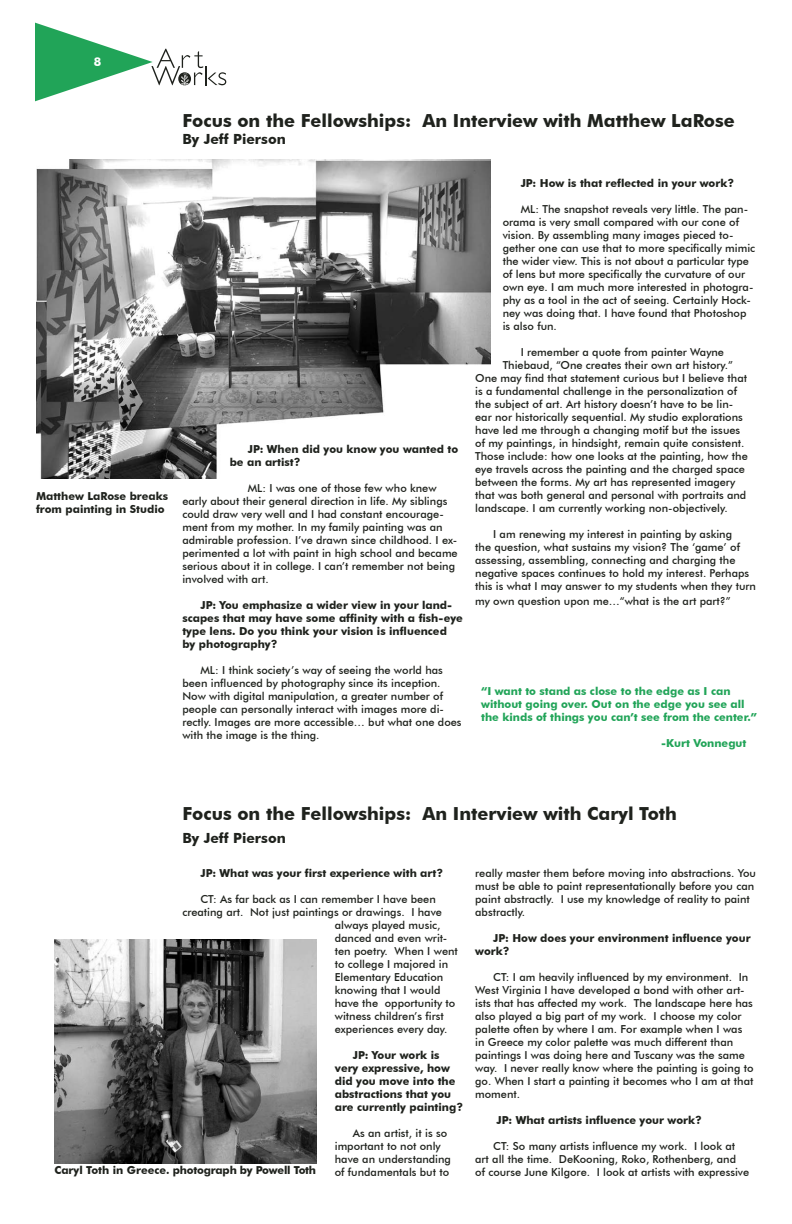
<style>
.page{position:relative;width:792px;height:1224px;background:#fff}
.page>*{position:absolute;margin:0;border:0;box-sizing:border-box;transform-origin:0 0}
.t1{font:700 18px "Futura BT";color:#1f221d}
.t2{font:700 14px "Futura BT";color:#1f221d}
.t3{font:500 11px/13px "Futura BT";color:#1f221d}
.t4{font:700 11px/13px "Futura BT";color:#1f221d}
.t5{font:700 11px/13px "Futura BT";color:#21a458}
.t6{font:700 11px "Futura BT";letter-spacing:-.02em;color:#1f221d}
</style>
<div class="page">
<svg style="left:35px;top:22px;width:191px;height:80px"></svg>
<img style="left:36px;top:159px;width:455px;height:320px">
<img style="left:55px;top:940px;width:262px;height:224px">
<p class="t4" style="left:36px;top:489px;width:134px">Matthew LaRose breaks from painting in Studio</p>
<h1 class="t1" style="left:182px;top:110px;width:554px">Focus on the Fellowships: An Interview with Matthew LaRose</h1>
<p class="t2" style="left:182px;top:131px;width:105px">By Jeff Pierson</p>
<p class="t4" style="left:230px;top:443px;width:230px;text-indent:18px">JP: When did you know you wanted to be an artist?</p>
<p class="t3" style="left:182px;top:482px;width:277px;text-indent:65px">ML: I was one of those few who knew early about their general direction in life. My siblings could draw very well and I had constant encourage&shy;ment from my mother. In my family painting was an admirable profession. I’ve drawn since childhood. I ex&shy;perimented a lot with paint in high school and became serious about it in college. I can’t remember not being involved with art.</p>
<p class="t4" style="left:182px;top:599px;width:282px;text-indent:18px">JP: You emphasize a wider view in your land&shy;scapes that may have some affinity with a fish-eye type lens. Do you think your vision is influenced<br>by photography?</p>
<p class="t3" style="left:182px;top:664px;width:281px;text-indent:18px">ML: I think society’s way of seeing the world has been influenced by photography since its inception.<br>Now with digital manipulation, a greater number of people can personally interact with images more di&shy;rectly. Images are more accessible… but what one does with the image is the thing.</p>
<p class="t4" style="left:521px;top:177px;width:215px">JP: How is that reflected in your work?</p>
<p class="t3" style="left:503px;top:203px;width:254px;text-indent:18px">ML: The snapshot reveals very little. The pan&shy;orama is very small compared with our cone of vision. By assembling many images pieced to&shy;gether one can use that to more specifically mimic the wider view. This is not about a particular type of lens but more specifically the curvature of our own eye. I am much more interested in photogra&shy;phy as a tool in the act of seeing. Certainly Hock&shy;ney was doing that. I have found that Photoshop is also fun.</p>
<p class="t3" style="left:521px;top:346px;width:205px">I remember a quote from painter Wayne</p>
<p class="t3" style="left:503px;top:359px;width:232px">Thiebaud, “One creates their own art history.”</p>
<p class="t3" style="left:475px;top:372px;width:273px">One may find that statement curious but I believe that</p>
<p class="t3" style="left:475px;top:385px;width:263px">is a fundamental challenge in the personalization of</p>
<p class="t3" style="left:475px;top:398px;width:260px">the subject of art. Art history doesn’t have to be lin-</p>
<p class="t3" style="left:475px;top:411px;width:269px">ear nor historically sequential. My studio explorations</p>
<p class="t3" style="left:475px;top:424px;width:267px">have led me through a changing motif but the issues</p>
<p class="t3" style="left:475px;top:437px;width:271px">of my paintings, in hindsight, remain quite consistent.</p>
<p class="t3" style="left:475px;top:450px;width:274px">Those include: how one looks at the painting, how the</p>
<p class="t3" style="left:475px;top:463px;width:271px">eye travels across the painting and the charged space</p>
<p class="t3" style="left:475px;top:476px;width:262px">between the forms. My art has represented imagery</p>
<p class="t3" style="left:475px;top:489px;width:273px">that was both general and personal with portraits and</p>
<p class="t3" style="left:475px;top:502px;width:254px">landscape. I am currently working non-objectively.</p>
<p class="t3" style="left:475px;top:528px;width:282px;text-indent:18px">I am renewing my interest in painting by asking<br>the question, what sustains my vision? The ‘game’ of assessing, assembling, connecting and charging the negative spaces continues to hold my interest. Perhaps this is what I may answer to my students when they turn</p>
<p class="t3" style="left:475px;top:594px;width:257px">my own question upon me…“what is the art part?”</p>
<p class="t5" style="left:481px;top:685px;width:277px">“I want to stand as close to the edge as I can without going over. Out on the edge you see all the kinds of things you can’t see from the center.”</p>
<p class="t5" style="left:661px;top:737px;width:87px">-Kurt Vonnegut</p>
<h1 class="t1" style="left:182px;top:803px;width:496px">Focus on the Fellowships: An Interview with Caryl Toth</h1>
<p class="t2" style="left:182px;top:830px;width:105px">By Jeff Pierson</p>
<p class="t4" style="left:200px;top:866px;width:244px">JP: What was your first experience with art?</p>
<p class="t3" style="left:200px;top:892px;width:237px">CT: As far back as I can remember I have been</p>
<p class="t3" style="left:182px;top:905px;width:261px">creating art. Not just paintings or drawings. I have</p>
<p class="t3" style="left:335px;top:918px;width:107px">always played music,</p>
<p class="t3" style="left:335px;top:931px;width:114px">danced and even writ-</p>
<p class="t3" style="left:335px;top:944px;width:125px">ten poetry. When I went</p>
<p class="t3" style="left:335px;top:957px;width:115px">to college I majored in</p>
<p class="t3" style="left:335px;top:970px;width:110px">Elementary Education</p>
<p class="t3" style="left:335px;top:983px;width:107px">knowing that I would</p>
<p class="t3" style="left:335px;top:996px;width:122px">have the opportunity to</p>
<p class="t3" style="left:335px;top:1009px;width:111px">witness children’s first</p>
<p class="t3" style="left:335px;top:1022px;width:114px">experiences every day.</p>
<p class="t4" style="left:335px;top:1048px;width:130px;text-indent:18px">JP: Your work is very expressive, how did you move into the abstractions that you are currently painting?</p>
<p class="t3" style="left:335px;top:1126px;width:118px;text-indent:18px">As an artist, it is so important to not only have an understanding of fundamentals but to</p>
<p class="t3" style="left:475px;top:866px;width:282px">really master them before moving into abstractions. You must be able to paint representationally before you can paint abstractly. I use my knowledge of reality to paint abstractly.</p>
<p class="t4" style="left:475px;top:931px;width:277px;text-indent:18px">JP: How does your environment influence your work?</p>
<p class="t3" style="left:475px;top:970px;width:280px;text-indent:18px">CT: I am heavily influenced by my environment. In West Virginia I have developed a bond with other art&shy;ists that has affected my work. The landscape here has also played a big part of my work. I choose my color palette often by where I am. For example when I was in Greece my color palette was much different than paintings I was doing here and Tuscany was the same way. I never really know where the painting is going to go. When I start a painting it becomes who I am at that moment.</p>
<p class="t4" style="left:497px;top:1113px;width:207px">JP: What artists influence your work?</p>
<p class="t3" style="left:475px;top:1139px;width:276px;text-indent:18px">CT: So many artists influence my work. I look at art all the time. DeKooning, Roko, Rothenberg, and<br>of course June Kilgore. I look at artists with expressive</p>
<p class="t6" style="left:54px;top:1164px;width:263px">Caryl Toth in Greece. photograph by Powell Toth</p>
</div>
